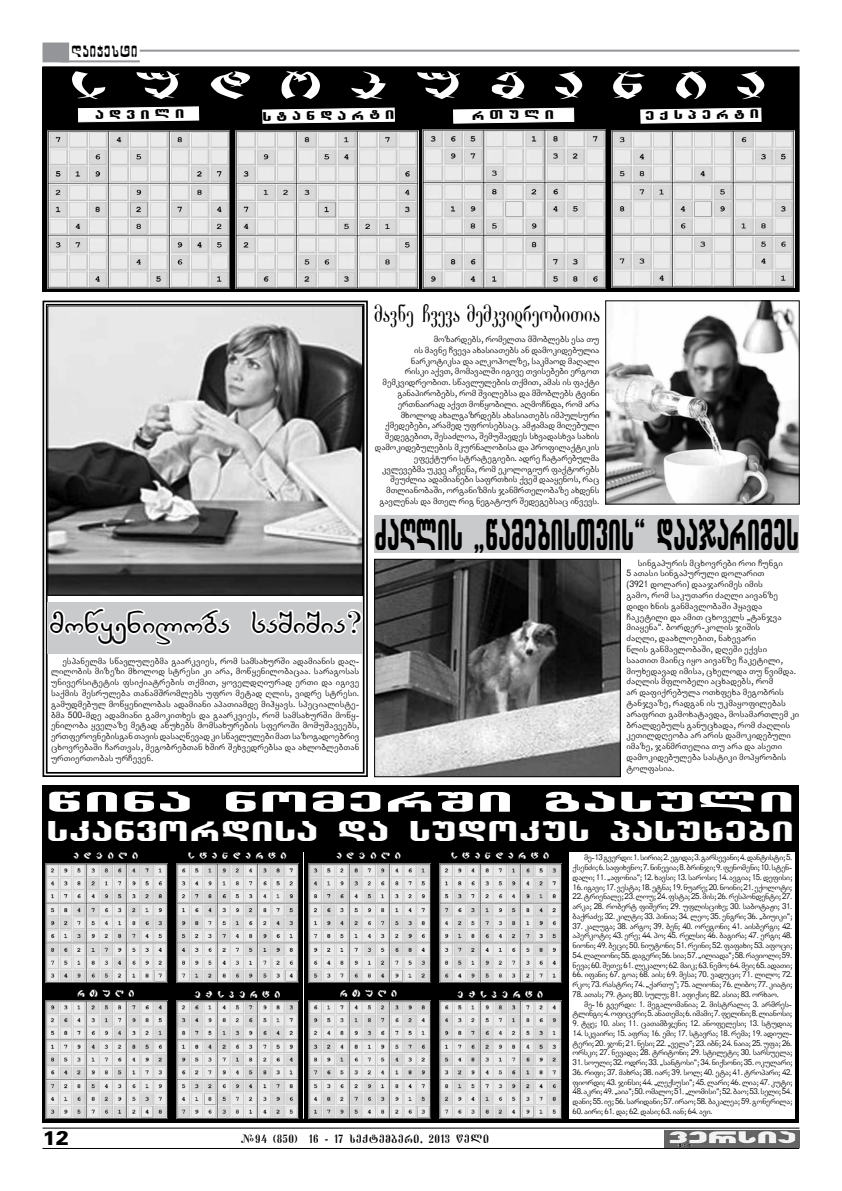
<style>
.page{position:relative;width:842px;height:1191px;background:#fff}
.page>*{position:absolute;margin:0;border:0;box-sizing:border-box;transform-origin:0 0}
.t1{font:45.2px "GEO Balav Mtavr";color:#000;scale:.56 1}
.t2{font:39.6px "GHINURI";color:#fff;scale:2.9 1}
.t3{font:30.4px "Eka";color:#000}
.t4{font:29.1px/29.1px "GEO Balav Mtavr";color:#fff;scale:2.47 1}
.t5{font:24px "GEO Bodoni";color:#000;scale:.69 1}
.t6{font:20px "USA Black";color:#000}
.t7{font:12.9px "GEO Balav Mtavr";color:#000;scale:1.39 1}
.t8{font:12px "Geo Gedi Mze";color:#000;scale:2 1}
.t9{font:10.2px "GHINURI";letter-spacing:.21em;color:#fff;scale:1.97 1}
.t10{font:10px "Dumba Mtavr";color:#000}
.t11{font:9.7px "GHINURI";letter-spacing:.21em;color:#fff;scale:2.13 1}
.t12{font:9px/10.8px "Kolhety Normal";letter-spacing:-.015em;color:#000}
.t13{font:8.2px/9.7px "Kolhety Normal";letter-spacing:-.035em;color:#000;text-align:justify}
</style>
<div class="page">
<hr style="left:42px;top:1127px;width:757px;height:1px;background:#000">
<img style="left:664px;top:1130px;width:135px;height:17px">
<hr style="left:42px;top:1148px;width:757px;height:1px;background:#000">
<hr style="left:61px;top:60px;width:79px;height:2px;background:#939598">
<div style="left:43px;top:43px;width:26px;height:19px;background:#939598"></div>
<div style="left:42px;top:42px;width:27px;height:20px;border:1px solid #939598"></div>
<hr style="left:140px;top:50px;width:659px;height:2px;background:#939598">
<div style="left:43px;top:67px;width:756px;height:224px;background:#000"></div>
<div style="left:42px;top:66px;width:757px;height:226px;border:1px solid #000"></div>
<img style="left:47px;top:130px;width:183px;height:158px">
<img style="left:235px;top:130px;width:183px;height:158px">
<img style="left:423px;top:130px;width:183px;height:158px">
<img style="left:612px;top:130px;width:182px;height:157px">
<svg style="left:78px;top:106px;width:121px;height:17px;background:#d4d4d4"></svg>
<svg style="left:262px;top:107px;width:133px;height:17px;background:#d4d4d4"></svg>
<svg style="left:453px;top:107px;width:121px;height:17px;background:#d4d4d4"></svg>
<svg style="left:640px;top:107px;width:122px;height:17px;background:#d3d3d3"></svg>
<div style="left:42px;top:785px;width:757px;height:338px;background:#000"></div>
<img style="left:177px;top:864px;width:122px;height:118px">
<img style="left:440px;top:864px;width:122px;height:118px">
<img style="left:45px;top:1000px;width:122px;height:118px">
<img style="left:308px;top:1000px;width:122px;height:118px">
<img style="left:177px;top:1000px;width:122px;height:118px">
<img style="left:440px;top:1000px;width:122px;height:118px">
<img style="left:45px;top:864px;width:122px;height:118px">
<img style="left:308px;top:864px;width:122px;height:118px">
<div style="left:570px;top:852px;width:225px;height:266px;background:#fff"></div>
<hr style="left:303px;top:852px;width:1px;height:266px;background:#fff">
<div style="left:374px;top:515px;width:425px;height:38px;background:#c9cacc"></div>
<svg style="left:42px;top:300px;width:326px;height:477px"></svg>
<div style="left:46px;top:304px;width:318px;height:469px;border:2px solid #000"></div>
<div style="left:48px;top:602px;width:315px;height:51px;background:#c9cacc"></div>
<img style="left:50px;top:308px;width:311px;height:285px">
<div style="left:48px;top:306px;width:315px;height:289px;border:1px solid #000"></div>
<svg style="left:46px;top:605px;width:185px;height:43px"></svg>
<svg style="left:250px;top:606px;width:114px;height:43px"></svg>
<img style="left:607px;top:302px;width:190px;height:200px">
<div style="left:605px;top:300px;width:194px;height:204px;border:1px solid #000"></div>
<img style="left:376px;top:561px;width:243px;height:214px">
<div style="left:374px;top:559px;width:247px;height:218px;border:1px solid #000"></div>
<h3 class="t8" style="left:72px;top:43px;width:35px">DAIJESTI</h3>
<h2 class="t2" style="left:72px;top:70px;width:242px">S U D O K U M A N I A</h2>
<h3 class="t7" style="left:95px;top:107px;width:66px;rotate:-1deg">ADVILI</h3>
<h3 class="t7" style="left:262px;top:109px;width:97px;rotate:-1deg">STANDARTI</h3>
<h3 class="t7" style="left:472px;top:108px;width:61px;rotate:-1deg">RTULI</h3>
<h3 class="t7" style="left:645px;top:108px;width:83px;rotate:-1deg">EQSPERTI</h3>
<h3 class="t5" style="left:374px;top:301px;width:329px">MAVNE CVEVA MEMKVIDREOBITIA</h3>
<p class="t12" style="left:375px;top:334px;width:226px;text-align:right">MOZARDEBS, ROMELTA MSOBLEBS ESA TU<br>IS MAVNE CVEVA AXASIATEBS AN DAMOKIDEBULIA NARKOTIKSA DA ALKOHOLZE, SAKMAOD MARALI<br>RISKI AQVT, MOMAVALSI IGIVE TVISEBEBI ERGOT MEMKVIDREOBIT. SWAVLULEBIS TQMIT, AMAS IS FAQTI GANAPIROBEBS, ROM SVILEBSA DA MSOBLEBS TVINI ERTNAIRAD AQVT MOWYOBILI. ARMOCNDA, ROM ARA MXOLOD AXALGAZRDEBS AXASIATEBS IMPULSURI QMEDEBEBI, ARAMED UFROSEBSAC. AMJAMAD MIREBULI SEDEGEBIT, SESAZLOA, SEMUSAVDES SXVADASXVA SAXIS DAMOKIDEBULEBIS MKURNALOBISA DA PROFILAQTIKIS EFEQTURI STRATEGIEBI. ADRE CATAREBULMA KVLEVEBMA UKVE ACVENA, ROM EKOLOGIUR FAQTOREBS SEUZLIA ADAMIANEBI SAFRTXIS QVES DAAYENOS, RAC MTLIANOBASI, ORGANIZMIS JANMRTELOBAZE AXDENS GAVLENAS DA MTEL RIG NEGATIUR SEDEGEBSAC IWVEVS.</p>
<h3 class="t3" style="left:50px;top:606px;width:312px">mowyeniloba saSiSia?</h3>
<p class="t12" style="left:51px;top:656px;width:310px;text-align:justify;text-indent:11px">ESPANELMA SWAVLULEBMA GAARKVIES, ROM SAMSAXURSI ADAMIANIS DAR-LILOBIS MIZEZI MXOLOD STRESI KI ARA, MOWYENILOBACAA. SARAGOSAS UNIVERSITETIS FSIQIATREBIS TQMIT, YOVELDRIURAD ERTI DA IGIVE SAQMIS SESRULEBA TANAMSROMLEBS UFRO METAD RLIS, VIDRE STRESI.<br>GAMUDMEBUL MOWYENILOBAS ADAMIANI APATIAMDE MIHYAVS. SPECIALISTE-BMA 500-MDE ADAMIANI GAMOKITXES DA GAARKVIES, ROM SAMSAXURSI MOWY-ENILOBA YVELAZE METAD AWUXEBS MOMSAXUREBIS SFEROSI MOMUSAVEEBS, ERTFEROVNEBISGAN TAVIS DASARWEVAD KI SWAVLULEBI MAT SAZOGADOEBRIV CXOVREBASI CARTVAS, MEGOBREBTAN XSIR SEXVEDREBSA DA AXLOBLEBTAN URTIERTOBAS URCEVEN.</p>
<h1 class="t1" style="left:374px;top:508px;width:759px">ZARLIS `WAMEBISTVIS~ DAAJARIMES</h1>
<p class="t12" style="left:626px;top:558px;width:174px;text-indent:11px">SINGAPURIS MCXOVREBI ROI CUNGI<br>5 ATASI SINGAPURULI DOLARIT<br>(3921 DOLARI) DAAJARIMES IMIS<br>GAMO, ROM SAKUTARI ZARLI AIVANZE<br>DIDI XNIS GANMAVLOBASI HYAVDA<br>CAKETILI DA AMIT CXOVELS `TANJVA<br>MIAYENA~. BORDER-KOLIS JISIS<br>ZARLI, DAAXLOEBIT, NAXEVARI<br>WLIS GANMAVLOBASI, DRESI EQVSI<br>SAATIT MAINC IYO AIVANZE CAKETILI,<br>MIUXEDAVAD IMISA, CXELODA TU WVIMDA.<br>ZARLIS MFLOBELI ACXADEBS, ROM<br>AR DAFIQREBULA OTXFEXA MEGOBRIS<br>TANJVAZE, RADGAN IS UKMAYOFILEBAS<br>ARAFRIT GAMOXATAVDA, MOSAMARTLEM KI<br>BRALDEBULS GANUCXADA, ROM ZARLIS<br>KETILDREOBA AR ARIS DAMOKIDEBULI<br>IMAZE, JANMRTELIA TU ARA DA ASETI<br>DAMOKIDEBULEBA SASTIKI MOPYROBIS<br>TOLFASIA.</p>
<h3 class="t4" style="left:45px;top:787px;width:305px">WINA NOMERSI GASULI<br>SKANVORDISA DA SUDOKUS PASUXEBI</h3>
<p class="t11" style="left:189px;top:851px;width:48px">STANDARTI</p>
<p class="t11" style="left:451px;top:851px;width:48px">STANDARTI</p>
<p class="t11" style="left:74px;top:851px;width:32px">ADVILI</p>
<p class="t11" style="left:337px;top:851px;width:32px">ADVILI</p>
<p class="t13" style="left:573px;top:853px;width:221px;text-indent:11px">ME-13 GVERDI: 1. SIRIA; 2. EGIDA; 3. GARSEVANI; 4. DANTISTI; 5.<br>QSENZI; 6. SAFIXVNO; 7. NINEVIA; 8. BRINJI; 9. FENOMENI; 10. STEN-DALI; 11. `AFONIA~; 12. XAVSI; 13. SAROSI; 14. AVGIA; 15. DEFISI;</p>
<p class="t13" style="left:573px;top:882px;width:221px">16. IGAVI; 17. VESTA; 18. ETNA; 19. NUARE; 20. NOINI; 21. EQOLOTI;</p>
<p class="t13" style="left:573px;top:892px;width:221px">22. TRIENALE; 23. LOU; 24. FSTA; 25. MIS; 26. RESPONDENTI; 27.<br>ARKA; 28. ROBERT FISERI; 29. UFLISCIXE; 30. SABOTAJI; 31.<br>BAQRAZE; 32. KILTI; 33. PINIA; 34. LEO; 35. ENGRI; 36. `BIUIKI~;</p>
<p class="t13" style="left:573px;top:921px;width:221px">37. KALUGA; 38. ARGO; 39. BEN; 40. OREGONI; 41. AISBERGI; 42.<br>APERKOTI; 43. ERE; 44. PO; 45. RELSI; 46. BAGIRA; 47. ERGI; 48.<br>NIONI; 49. BECI; 50. NIUTONI; 51. REINI; 52. FAFAXI; 53. AFOCI;</p>
<p class="t13" style="left:573px;top:951px;width:221px">54. LALIONI; 55. DAGERI; 56. SIA; 57. `ILIADA~; 58. RAVIOLI; 59.<br>NEVA; 60. SETE; 61. LEKALO; 62. MAIK; 63. NEMO; 64. MEI; 65. ADATI;</p>
<p class="t13" style="left:573px;top:970px;width:221px">66. IFANI; 67. GOA; 68. AIS; 69. MESA; 70. VADUCI; 71. LILO; 72.<br>RKO; 73. RASTRI; 74. `QARTU~; 75. ALIONA; 76. LIBO; 77. KIATI;</p>
<p class="t13" style="left:573px;top:990px;width:208px">78. ATAS; 79. TAI; 80. SULU; 81. AFIQSI; 82. ASIA; 83. ORXAO.</p>
<p class="t13" style="left:584px;top:999px;width:210px">ME-16 GVERDI: 1. MEGALOMANIA; 2. MISTRALI; 3. ARMRES-</p>
<p class="t13" style="left:573px;top:1009px;width:221px">TLINGI; 4. OFICERI; 5. ANATEMA; 6. IMAMI; 7. FELINI; 8. LIANOSI;</p>
<p class="t13" style="left:573px;top:1019px;width:221px">9. TYE; 10. ASI; 11. CATAMBJENI; 12. ANOFELESI; 13. STUDIA;</p>
<p class="t13" style="left:573px;top:1029px;width:221px">14. SKVAIRI; 15. AFRA; 16. EMI; 17. STAVRA; 18. REMA; 19. ADIUL-TERI; 20. JON; 21. NESI; 22. `VELA~; 23. IBN; 24. NAIA; 25. UFA; 26.<br>ORSKI; 27. NEVADA; 28. TRITONI; 29. STILETI; 30. SARSUELA;</p>
<p class="t13" style="left:573px;top:1058px;width:221px">31. SOULI; 32. ODRI; 33. `SANTOSI~; 34. NIQSONI; 35. OKULARI;</p>
<p class="t13" style="left:573px;top:1067px;width:221px">36. RIFI; 37. MAXRA; 38. IAR; 39. SOL; 40. ETA; 41. TROPARI; 42.<br>FIORDI; 43. JINSI; 44. `LEQSUSI~; 45. LARI; 46. LIA; 47. KUTI;</p>
<p class="t13" style="left:573px;top:1087px;width:221px">48. AKRI; 49. `AIA~; 50. OMALO; 51. `LOMISI~; 52. BAO; 53. SELI; 54.<br>DANI; 55. IV; 56. SARIDANI; 57. IRAO; 58. BAKALEA; 59. GONERILA;</p>
<p class="t13" style="left:573px;top:1106px;width:141px">60. AIRI; 61. DA; 62. DASI; 63. IAN; 64. AVI.</p>
<p class="t9" style="left:78px;top:989px;width:31px">RTULI</p>
<p class="t9" style="left:195px;top:990px;width:45px">EQSPERTI</p>
<p class="t9" style="left:341px;top:989px;width:31px">RTULI</p>
<p class="t9" style="left:458px;top:990px;width:45px">EQSPERTI</p>
<h3 class="t6" style="left:42px;top:1125px;width:28px">12</h3>
<p class="t10" style="left:240px;top:1133px;width:251px">#94 (850) 16 - 17 SEQTEMBERI, 2013 WELI</p>
</div>
